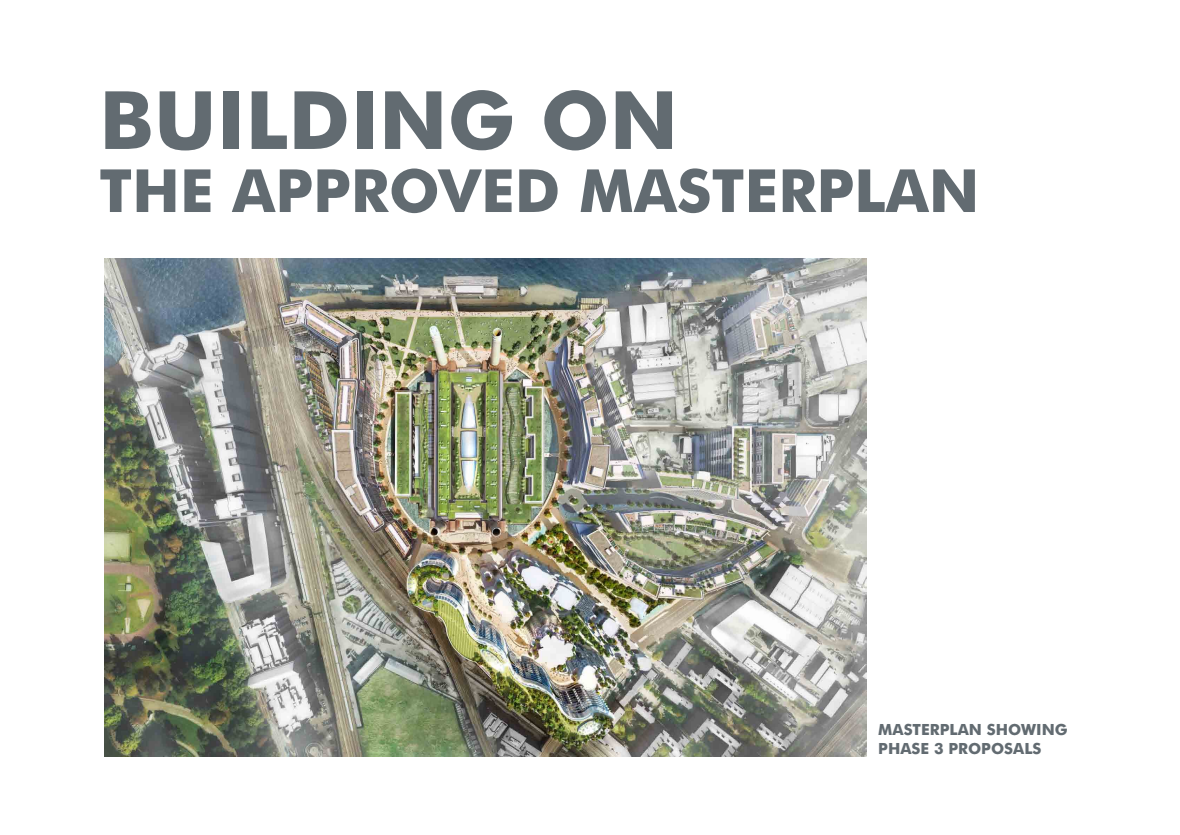
<style>
.page{position:relative;width:1180px;height:835px;background:#fff}
.page>*{position:absolute;margin:0;border:0;box-sizing:border-box;transform-origin:0 0}
.t1{font:700 80.5px "Futura BT";color:#626b71}
.t2{font:700 59.5px "Futura BT";color:#626b71}
.t3{font:700 15.4px "Futura BT";color:#626b71}
</style>
<div class="page">
<img style="left:105px;top:258px;width:761px;height:498px">
<h1 class="t1" style="left:99px;top:71px;width:580px">BUILDING ON</h1>
<h2 class="t2" style="left:99px;top:154px;width:881px">THE APPROVED MASTERPLAN</h2>
<p class="t3" style="left:878px;top:720px;width:26px">MASTERPLAN</p>
<p class="t3" style="left:986px;top:720px;width:13px">SHO</p>
<p class="t3" style="left:1021px;top:720px;width:26px">WING</p>
<p class="t3" style="left:878px;top:739px;width:21px">PHASE</p>
<p class="t3" style="left:934px;top:739px;width:26px">3 PROPOSALS</p>
</div>
